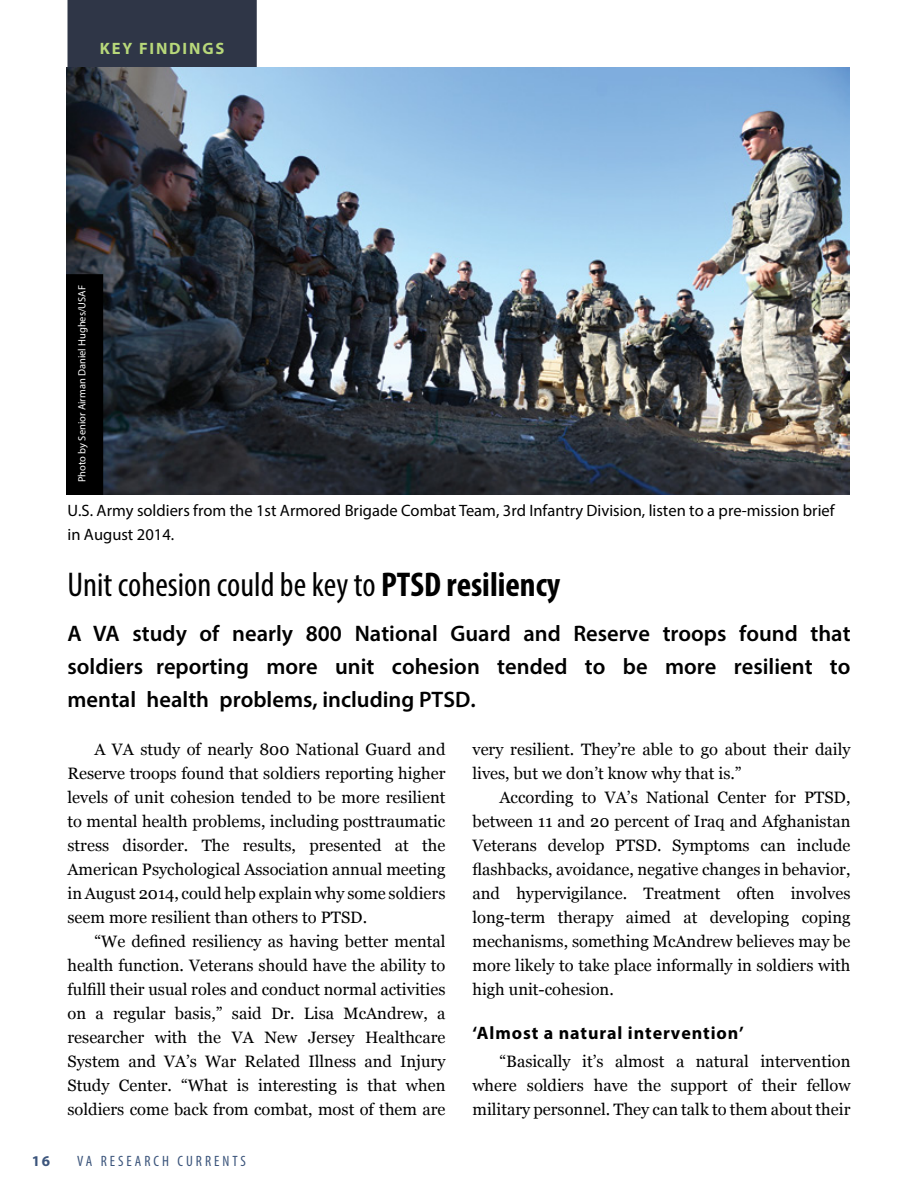
<style>
.page{position:relative;width:918px;height:1188px;background:#fff}
.page>*{position:absolute;margin:0;border:0;box-sizing:border-box;transform-origin:0 0}
.t1{font:condensed 34.5px "Myriad Pro";color:#000}
.t2{font:600 22.5px/33px "Myriad Pro";color:#000;text-align:justify}
.t3{font:700 18px "Myriad Pro";letter-spacing:.05em;color:#000}
.t4{font:16.5px/24px "Georgia";color:#000;text-align:justify}
.t5{font:16.5px/24px "Myriad Pro";color:#000}
.t6{font:700 16.5px "Myriad Pro";letter-spacing:.11em;color:#b8d87a}
.t7{font:condensed 15px "Myriad Pro";letter-spacing:.2em;color:#3c557c}
.t8{font:700 15px "Myriad Pro";color:#3c557c}
.t9{font:10.5px "Myriad Pro";color:#fff}
.s1{font-weight:700}
</style>
<div class="page">
<div style="left:68px;top:0;width:189px;height:68px;background:#2f3647"></div>
<img style="left:66px;top:68px;width:783px;height:427px">
<p class="t6" style="left:100px;top:38px;width:126px">KEY FINDINGS</p>
<p class="t9" style="left:76px;top:482px;width:199px;rotate:-90deg">Photo by Senior Airman Daniel Hughes/USAF</p>
<p class="t5" style="left:68px;top:498px;width:769px">U.S. Army soldiers from the 1st Armored Brigade Combat Team, 3rd Infantry Division, listen to a pre-mission brief in August 2014.</p>
<h1 class="t1" style="left:68px;top:563px;width:494px">Unit cohesion could be key to <span class="s1">PTSD resiliency</span></h1>
<h2 class="t2" style="left:68px;top:616px;width:785px">A VA study of nearly 800 National Guard and Reserve troops found that soldiers reporting more unit cohesion tended to be more resilient to mental health problems, including PTSD.</h2>
<p class="t4" style="left:68px;top:738px;width:379px;text-indent:27px">A VA study of nearly 800 National Guard and Reserve troops found that soldiers reporting higher levels of unit cohesion tended to be more resilient to mental health problems, including posttraumatic stress disorder. The results, presented at the American Psychological Association annual meeting in August 2014, could help explain why some soldiers seem more resilient than others to PTSD.</p>
<p class="t4" style="left:68px;top:930px;width:380px;text-indent:27px">“We defined resiliency as having better mental health function. Veterans should have the ability to fulfill their usual roles and conduct normal activities on a regular basis,” said Dr. Lisa McAndrew, a researcher with the VA New Jersey Healthcare System and VA’s War Related Illness and Injury Study Center. “What is interesting is that when soldiers come back from combat, most of them are</p>
<p class="t4" style="left:472px;top:738px;width:380px">very resilient. They’re able to go about their daily lives, but we don’t know why that is.”</p>
<p class="t4" style="left:472px;top:786px;width:380px;text-indent:27px">According to VA’s National Center for PTSD, between 11 and 20 percent of Iraq and Afghanistan Veterans develop PTSD. Symptoms can include flashbacks, avoidance, negative changes in behavior, and hypervigilance. Treatment often involves long-term therapy aimed at developing coping mechanisms, something McAndrew believes may be more likely to take place informally in soldiers with high unit-cohesion.</p>
<p class="t3" style="left:472px;top:1021px;width:273px">‘Almost a natural intervention’</p>
<p class="t4" style="left:472px;top:1050px;width:380px;text-indent:27px">“Basically it’s almost a natural intervention where soldiers have the support of their fellow military personnel. They can talk to them about their</p>
<p class="t8" style="left:32px;top:1152px;width:20px">16</p>
<p class="t7" style="left:77px;top:1152px;width:170px">VA RESEARCH CURRENTS</p>
</div>
